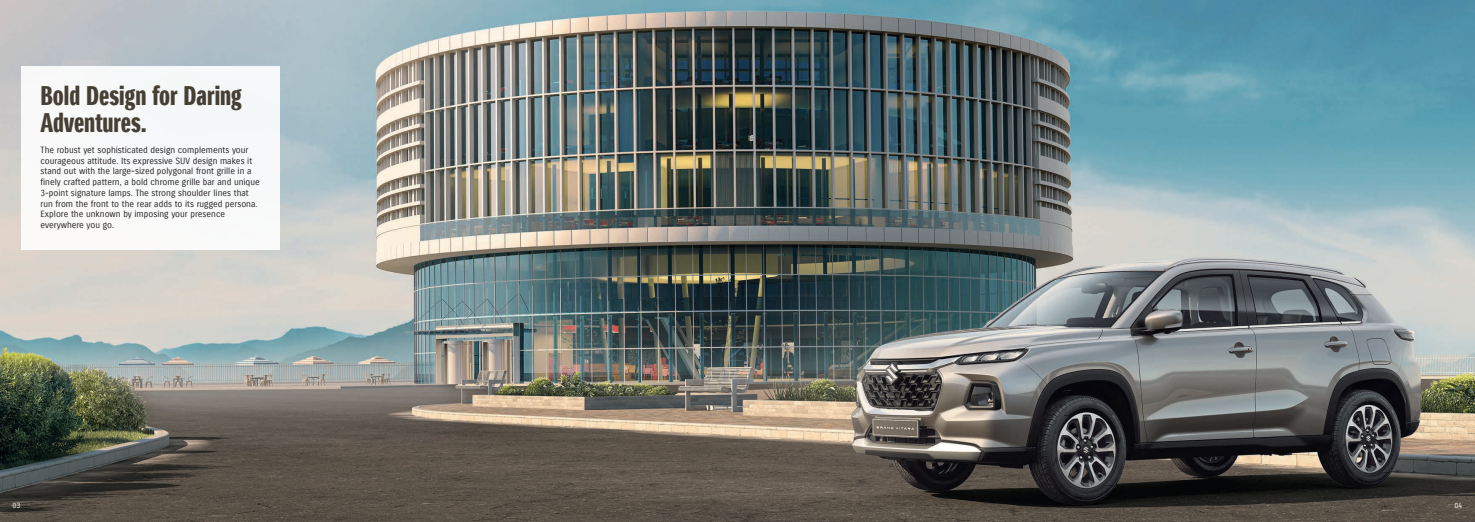
<style>
.page{position:relative;width:1475px;height:522px;background:#fff}
.page>*{position:absolute;margin:0;border:0;box-sizing:border-box;transform-origin:0 0}
.t1{font:26.25px/26.2px "Suzuki PRO Headline";color:#463f33}
.t2{font:8.75px/10.8px "Suzuki PRO Regular";color:#231f20}
.t3{font:7.44px "Suzuki PRO Regular";color:#fff}
</style>
<div class="page">
<img style="left:0;top:0;width:1475px;height:521px">
<div style="left:21px;top:66px;width:258px;height:183px;background:#f8f9f9"></div>
<h1 class="t1" style="left:41px;top:83px;width:203px">Bold Design for Daring<br>Adventures.</h1>
<p class="t2" style="left:41px;top:144px;width:221px">The robust yet sophisticated design complements your courageous attitude. Its expressive SUV design makes it stand out with the large-sized polygonal front grille in a finely crafted pattern, a bold chrome grille bar and unique 3-point signature lamps. The strong shoulder lines that run from the front to the rear adds to its rugged persona.<br>Explore the unknown by imposing your presence everywhere you go.</p>
<p class="t3" style="left:13px;top:500px;width:10px">03</p>
<p class="t3" style="left:1454px;top:500px;width:10px">04</p>
</div>
